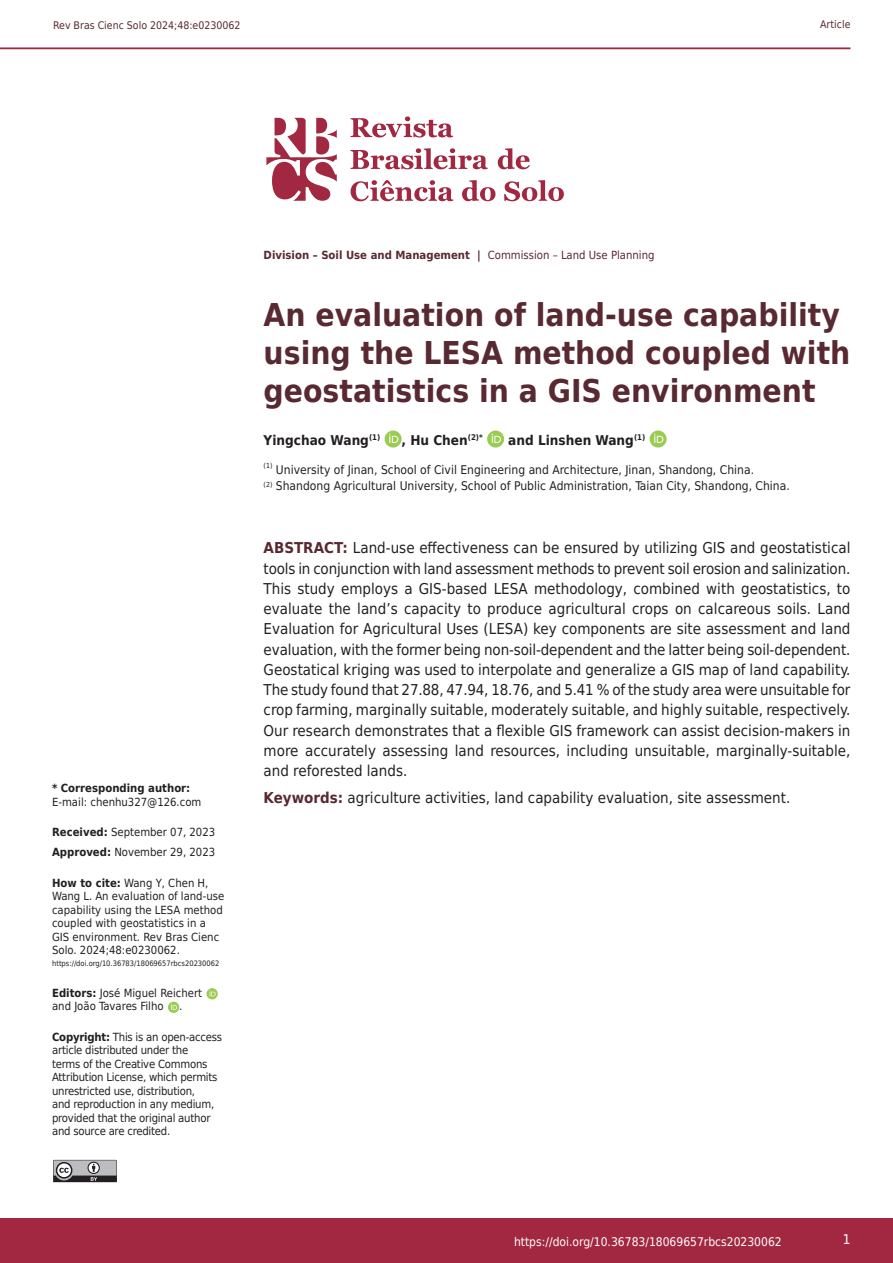
<style>
.page{position:relative;width:893px;height:1263px;background:#fff}
.page>*{position:absolute;margin:0;border:0;box-sizing:border-box;transform-origin:0 0}
.Título_1_-_Principal{font:700 31.5px/37.8px "DejaVu Sans Condensed";color:#582931}
.Resumo_Texto{font:15px/20.2px "DejaVu Sans Condensed";color:#231f20;text-align:justify}
.Resumo_Descritores{font:15px "DejaVu Sans Condensed";color:#231f20}
.Autores{font:700 13.5px "DejaVu Sans Condensed";color:#231f20}
.t1{font:13.5px "DejaVu Sans Condensed";color:#fff}
.Afiliação{font:12px "DejaVu Sans Condensed";color:#231f20}
.t2{font:12px "DejaVu Sans Condensed";color:#fff}
.Correspondência{font:11.25px/13.5px "DejaVu Sans Condensed";color:#231f20}
.Correspondência-2{font:11.25px/13.5px "DejaVu Sans Condensed";letter-spacing:-.02em;color:#231f20}
.Correspondência-3{font:700 11.25px "DejaVu Sans Condensed";color:#582931}
.t3{font:10.5px "DejaVu Sans Condensed";color:#582931}
.Correspondência-4{font:7.5px "DejaVu Sans Condensed";color:#231f20}
.Afiliação-2{font:6.9px "DejaVu Sans Condensed";color:#231f20}
.s1{font-weight:400}
.s2{font-weight:700}
.s3{font-weight:700;color:#582931}
</style>
<div class="page">
<hr style="left:0;top:47px;width:850px;height:2px;background:#a22842">
<svg style="left:53px;top:1160px;width:64px;height:22px"></svg>
<div style="left:0;top:1218px;width:893px;height:45px;background:#a22842"></div>
<svg style="left:206px;top:988px;width:12px;height:11px"></svg>
<svg style="left:209px;top:990px;width:7px;height:6px"></svg>
<div style="left:168px;top:1002px;width:11px;height:11px;background:#9acc51;border-radius:50%"></div>
<svg style="left:171px;top:1004px;width:6px;height:6px"></svg>
<div style="left:385px;top:430px;width:17px;height:17px;background:#9acc51;border-radius:50%"></div>
<svg style="left:389px;top:434px;width:9px;height:9px"></svg>
<svg style="left:487px;top:430px;width:17px;height:17px"></svg>
<svg style="left:492px;top:434px;width:9px;height:9px"></svg>
<div style="left:650px;top:430px;width:17px;height:17px;background:#9acc51;border-radius:50%"></div>
<svg style="left:654px;top:434px;width:9px;height:9px"></svg>
<svg style="left:266px;top:116px;width:298px;height:86px"></svg>
<p class="t3" style="left:53px;top:17px;width:189px">Rev Bras Cienc Solo 2024;48:e0230062</p>
<p class="t3" style="left:820px;top:16px;width:32px">Article</p>
<p class="Correspondência-3" style="left:264px;top:246px;width:392px">Division – Soil Use and Management | <span class="s1">Commission – Land Use Planning</span></p>
<p class="Correspondência" style="left:52px;top:781px;width:151px"><span class="s2">* Corresponding author:<br></span>E-mail: chenhu327@126.com</p>
<p class="Correspondência" style="left:52px;top:825px;width:165px"><span class="s2">Received:</span> September 07, 2023</p>
<p class="Correspondência" style="left:52px;top:845px;width:165px"><span class="s2">Approved:</span> November 29, 2023</p>
<p class="Correspondência" style="left:52px;top:876px;width:174px"><span class="s2">How to cite:</span> Wang Y, Chen H,<br>Wang L. An evaluation of land-use capability using the LESA method coupled with geostatistics in a<br>GIS environment. Rev Bras Cienc<br>Solo. 2024;48:e0230062.</p>
<p class="Correspondência-4" style="left:52px;top:958px;width:169px">https://doi.org/10.36783/18069657rbcs20230062</p>
<p class="Correspondência" style="left:52px;top:986px;width:152px"><span class="s2">Editors:</span> José Miguel Reichert and João Tavares Filho</p>
<p class="Correspondência-2" style="left:179px;top:999px;width:5px">.</p>
<p class="Correspondência-2" style="left:52px;top:1030px;width:172px"><span class="s2">Copyright:</span> This is an open-access article distributed under the<br>terms of the Creative Commons<br>Attribution License, which permits unrestricted use, distribution,<br>and reproduction in any medium, provided that the original author and source are credited.</p>
<p class="Título_1_-_Principal" style="left:264px;top:295px;width:588px">An evaluation of land-use capability using the LESA method coupled with geostatistics in a GIS environment</p>
<p class="Autores" style="left:264px;top:429px;width:118px">Yingchao Wang<sup>(1)</sup></p>
<p class="Autores" style="left:401px;top:429px;width:83px">, Hu Chen<sup>(2)*</sup></p>
<p class="Autores" style="left:508px;top:429px;width:139px">and Linshen Wang<sup>(1)</sup></p>
<p class="Afiliação-2" style="left:264px;top:460px;width:10px">(1)</p>
<p class="Afiliação" style="left:276px;top:460px;width:480px">University of Jinan, School of Civil Engineering and Architecture, Jinan, Shandong, China.</p>
<p class="Afiliação" style="left:264px;top:476px;width:528px"><sup>(2)</sup> Shandong Agricultural University, School of Public Administration, Taian City, Shandong, China.</p>
<p class="Resumo_Texto" style="left:264px;top:537px;width:588px"><span class="s3">ABSTRACT:</span> Land-use effectiveness can be ensured by utilizing GIS and geostatistical tools in conjunction with land assessment methods to prevent soil erosion and salinization.<br>This study employs a GIS-based LESA methodology, combined with geostatistics, to evaluate the land’s capacity to produce agricultural crops on calcareous soils. Land Evaluation for Agricultural Uses (LESA) key components are site assessment and land evaluation, with the former being non-soil-dependent and the latter being soil-dependent.<br>Geostatical kriging was used to interpolate and generalize a GIS map of land capability.<br>The study found that 27.88, 47.94, 18.76, and 5.41 % of the study area were unsuitable for crop farming, marginally suitable, moderately suitable, and highly suitable, respectively.<br>Our research demonstrates that a flexible GIS framework can assist decision-makers in more accurately assessing land resources, including unsuitable, marginally-suitable, and reforested lands.</p>
<p class="Resumo_Descritores" style="left:264px;top:786px;width:528px"><span class="s3">Keywords:</span> agriculture activities, land capability evaluation, site assessment.</p>
<p class="t2" style="left:514px;top:1231px;width:269px">https://doi.org/10.36783/18069657rbcs20230062</p>
<p class="t1" style="left:843px;top:1228px;width:9px">1</p>
</div>
